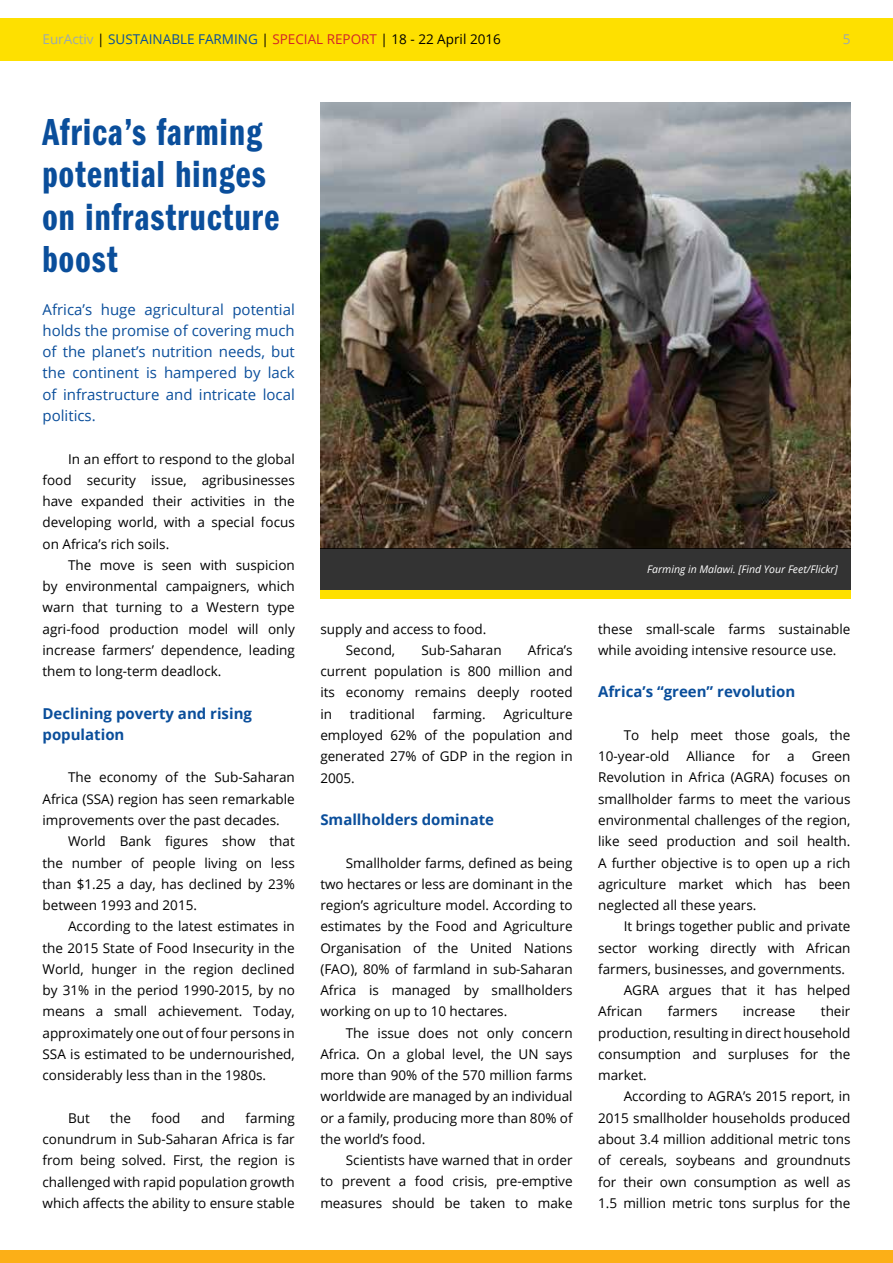
<style>
.page{position:relative;width:893px;height:1263px;background:#fff}
.page>*{position:absolute;margin:0;border:0;box-sizing:border-box;transform-origin:0 0}
.t1{font:39px/42.5px "ITC Franklin Gothic Std Dm Cp";letter-spacing:.03em;color:#0a4e9b}
.t2{font:15px/21.3px "Open Sans";color:#0a4e9b;text-align:justify}
.t3{font:700 15px/21.3px "Open Sans";color:#0a4e9b}
.t4{font:13.5px/21.3px "Open Sans";color:#000;text-align:justify}
.t5{font:13.5px "Open Sans";color:#0a4e9b}
.t6{font:13.5px "Open Sans";color:#9aa9b1}
.t7{font:italic 10.5px "Open Sans";color:#fff}
.s1{color:#9aa9b1}
.s2{color:#000}
.s3{color:#d2232a}
</style>
<div class="page">
<div style="left:0;top:18px;width:893px;height:42px;background:#fee000"></div>
<div style="left:0;top:1250px;width:893px;height:13px;background:#fcaf17"></div>
<img style="left:320px;top:102px;width:530px;height:446px">
<div style="left:320px;top:548px;width:530px;height:43px;background:#333"></div>
<div style="left:320px;top:591px;width:530px;height:8px;background:#fee000"></div>
<p class="t5" style="left:43px;top:30px;width:460px"><span class="s1">EurActiv</span> <span class="s2">|</span> SUSTAINABLE FARMING <span class="s2">|</span> <span class="s3">SPECIAL REPORT</span> <span class="s2">| 18 - 22 April 2016</span></p>
<p class="t6" style="left:843px;top:30px;width:9px">5</p>
<h1 class="t1" style="left:43px;top:111px;width:238px">Africa’s farming potential hinges on infrastructure boost</h1>
<p class="t2" style="left:43px;top:298px;width:254px">Africa’s huge agricultural potential holds the promise of covering much of the planet’s nutrition needs, but the continent is hampered by lack of infrastructure and intricate local politics.</p>
<p class="t4" style="left:43px;top:448px;width:254px;text-indent:26px">In an effort to respond to the global food security issue, agribusinesses have expanded their activities in the developing world, with a special focus on Africa’s rich soils.</p>
<p class="t4" style="left:43px;top:554px;width:254px;text-indent:26px">The move is seen with suspicion by environmental campaigners, which warn that turning to a Western type agri-food production model will only increase farmers’ dependence, leading them to long-term deadlock.</p>
<p class="t3" style="left:43px;top:702px;width:211px">Declining poverty and rising population</p>
<p class="t4" style="left:43px;top:766px;width:254px;text-indent:26px">The economy of the Sub-Saharan Africa (SSA) region has seen remarkable improvements over the past decades.</p>
<p class="t4" style="left:43px;top:830px;width:254px;text-indent:26px">World Bank figures show that the number of people living on less than $1.25 a day, has declined by 23% between 1993 and 2015.</p>
<p class="t4" style="left:43px;top:915px;width:254px;text-indent:26px">According to the latest estimates in the 2015 State of Food Insecurity in the World, hunger in the region declined by 31% in the period 1990-2015, by no means a small achievement. Today, approximately one out of four persons in SSA is estimated to be undernourished, considerably less than in the 1980s.</p>
<p class="t4" style="left:68px;top:1107px;width:23px">But</p>
<p class="t4" style="left:110px;top:1107px;width:22px">the</p>
<p class="t4" style="left:151px;top:1107px;width:31px">food</p>
<p class="t4" style="left:201px;top:1107px;width:26px">and</p>
<p class="t4" style="left:43px;top:1107px;width:254px;text-indent:203px">farming conundrum in Sub-Saharan Africa is far from being solved. First, the region is challenged with rapid population growth which affects the ability to ensure stable</p>
<p class="t4" style="left:346px;top:618px;width:142px;text-indent:-26px">supply and access to food.<br>Second,</p>
<p class="t4" style="left:320px;top:639px;width:254px;text-indent:208px">Africa’s current population is 800 million and its economy remains deeply rooted in</p>
<p class="t4" style="left:421px;top:639px;width:82px">Sub-Saharan</p>
<p class="t4" style="left:350px;top:703px;width:67px">traditional</p>
<p class="t4" style="left:433px;top:703px;width:54px">farming.</p>
<p class="t4" style="left:320px;top:703px;width:254px;text-indent:183px">Agriculture employed 62% of the population and generated 27% of GDP in the region in 2005.</p>
<p class="t3" style="left:320px;top:808px;width:175px">Smallholders dominate</p>
<p class="t4" style="left:320px;top:852px;width:254px;text-indent:26px">Smallholder farms, defined as being two hectares or less are dominant in the region’s agriculture model. According to estimates by the Food and Agriculture Organisation of the United Nations (FAO), 80% of farmland in sub-Saharan Africa is managed by smallholders working on up to 10 hectares.</p>
<p class="t4" style="left:320px;top:1022px;width:254px;text-indent:26px">The issue does not only concern Africa. On a global level, the UN says more than 90% of the 570 million farms worldwide are managed by an individual or a family, producing more than 80% of the world’s food.</p>
<p class="t4" style="left:320px;top:1149px;width:254px;text-indent:26px">Scientists have warned that in order to prevent a food crisis, pre-emptive measures should be taken to make</p>
<p class="t7" style="left:647px;top:562px;width:192px">Farming in Malawi. [Find Your Feet/Flickr]</p>
<p class="t4" style="left:598px;top:618px;width:254px">these small-scale farms sustainable while avoiding intensive resource use.</p>
<p class="t3" style="left:598px;top:681px;width:199px">Africa’s “green” revolution</p>
<p class="t4" style="left:598px;top:724px;width:254px;text-indent:26px">To help meet those goals, the<br>10-year-old</p>
<p class="t4" style="left:686px;top:745px;width:50px">Alliance</p>
<p class="t4" style="left:752px;top:745px;width:20px">for</p>
<p class="t4" style="left:787px;top:745px;width:9px">a</p>
<p class="t4" style="left:598px;top:745px;width:254px;text-indent:214px">Green Revolution in Africa (AGRA) focuses on smallholder farms to meet the various environmental challenges of the region, like seed production and soil health.<br>A further objective is to open up a rich agriculture market which has been neglected all these years.</p>
<p class="t4" style="left:624px;top:915px;width:228px">It brings together public and private</p>
<p class="t4" style="left:598px;top:937px;width:254px">sector working directly with African</p>
<p class="t4" style="left:598px;top:958px;width:248px">farmers, businesses, and governments.</p>
<p class="t4" style="left:624px;top:979px;width:228px">AGRA argues that it has helped</p>
<p class="t4" style="left:598px;top:1000px;width:46px">African</p>
<p class="t4" style="left:668px;top:1000px;width:51px">farmers</p>
<p class="t4" style="left:743px;top:1000px;width:54px">increase</p>
<p class="t4" style="left:598px;top:1000px;width:254px;text-indent:223px">their production, resulting in direct household consumption and surpluses for the market.</p>
<p class="t4" style="left:598px;top:1085px;width:254px;text-indent:26px">According to AGRA’s 2015 report, in 2015 smallholder households produced about 3.4 million additional metric tons of cereals, soybeans and groundnuts for their own consumption as well as 1.5 million metric tons surplus for the</p>
</div>
